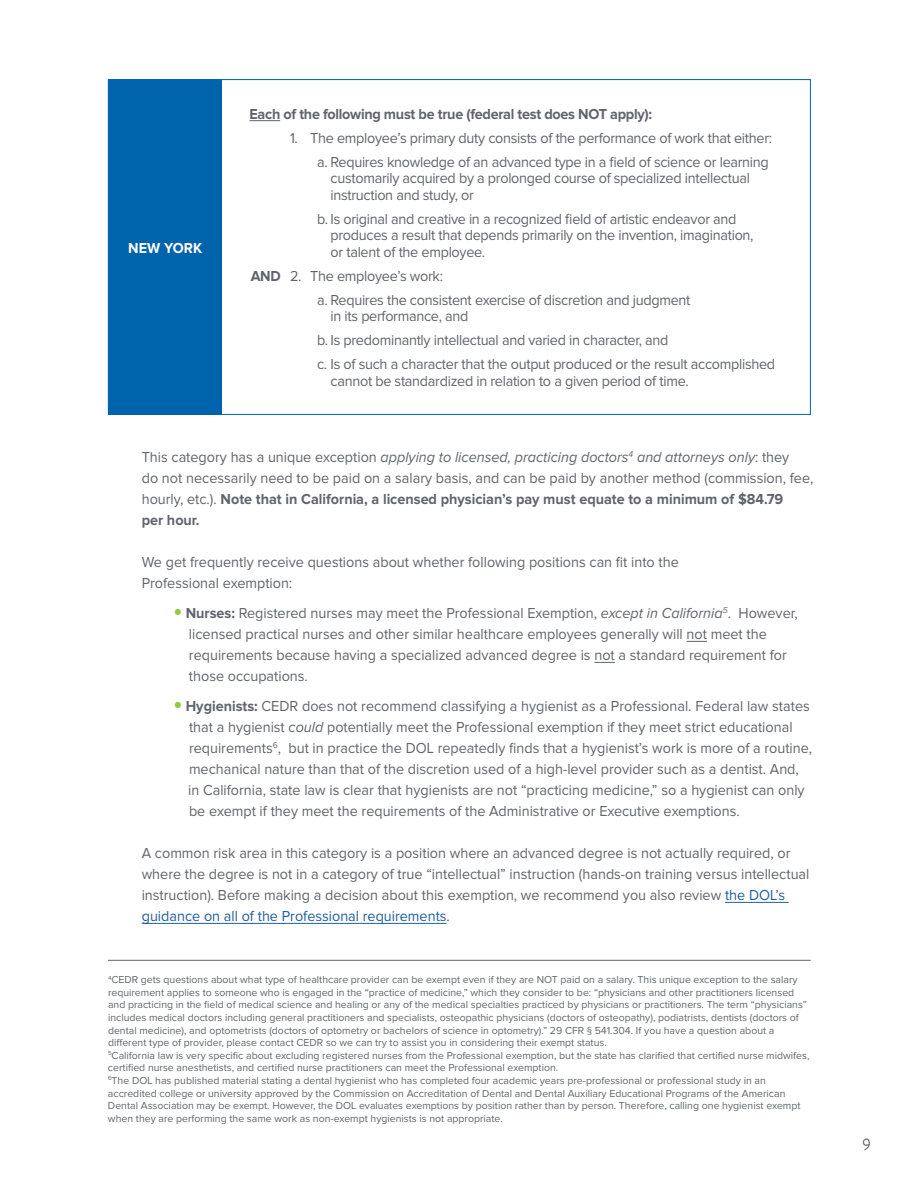
<style>
.page{position:relative;width:918px;height:1188px;background:#fff}
.page>*{position:absolute;margin:0;border:0;box-sizing:border-box;transform-origin:0 0}
.t1{font:16.5px "Brandon Grotesque";color:#60646b;scale:.93 1}
.t2{font:15px/21px "Proxima Nova";color:#60646b;scale:.96 1}
.t3{font:15px/24px "Proxima Nova";letter-spacing:-.02em;color:#60646b;scale:.96 1}
.t4{font:700 15px "Proxima Nova";letter-spacing:-.02em;color:#60646b;scale:.96 1}
.t5{font:700 15px "Proxima Nova";color:#fff;scale:.96 1}
.t6{font:10.5px/12.6px "Proxima Nova";color:#5f666b}
.s1{font-style:italic}
.s2{font-weight:700}
.s3{font-family:"Museo Sans Rounded 300";font-size:21px;color:#95c93d}
.s4{color:#215e9e}
</style>
<div class="page">
<hr style="left:108px;top:960px;width:703px;height:1px;background:#60646b">
<svg style="left:687px;top:641px;width:20px;height:1px"></svg>
<svg style="left:594px;top:662px;width:21px;height:1px"></svg>
<hr style="left:725px;top:902px;width:64px;height:1px;background:#215e9e">
<hr style="left:142px;top:923px;width:305px;height:1px;background:#215e9e">
<div style="left:108px;top:79px;width:114px;height:336px;background:#0064ad"></div>
<hr style="left:250px;top:120px;width:30px;height:1px;background:#60646b">
<p class="t5" style="left:128px;top:241px;width:79px">NEW YORK</p>
<p class="t4" style="left:250px;top:107px;width:421px">Each of the following must be true (federal test does NOT apply):</p>
<p class="t3" style="left:290px;top:126px;width:504px;text-align:right">1. The employee’s primary duty consists of the performance of work that either: a. Requires knowledge of an advanced type in a field of science or learning</p>
<p class="t3" style="left:331px;top:171px;width:438px;line-height:16.5px">customarily acquired by a prolonged course of specialized intellectual instruction and study, or</p>
<p class="t3" style="left:331px;top:211px;width:442px;line-height:16.5px;text-indent:-14px">b. Is original and creative in a recognized field of artistic endeavor and produces a result that depends primarily on the invention, imagination, or talent of the employee.</p>
<p class="t3" style="left:317px;top:264px;width:390px;text-indent:-27px">2. The employee’s work:<br>a. Requires the consistent exercise of discretion and judgment</p>
<p class="t3" style="left:317px;top:305px;width:479px;text-indent:13px">in its performance, and<br>b. Is predominantly intellectual and varied in character, and<br>c. Is of such a character that the output produced or the result accomplished</p>
<p class="t3" style="left:331px;top:369px;width:375px">cannot be standardized in relation to a given period of time.</p>
<p class="t4" style="left:251px;top:269px;width:33px">AND</p>
<p class="t2" style="left:142px;top:448px;width:701px">This category has a unique exception <span class="s1">applying to licensed, practicing doctors</span><sup>4</sup> <span class="s1">and attorneys only</span>: they<br>do not necessarily need to be paid on a salary basis, and can be paid by another method (commission, fee, hourly, etc.). <span class="s2">Note that in California, a licensed physician’s pay must equate to a minimum of $84.79<br>per hour.</span></p>
<p class="t2" style="left:142px;top:553px;width:561px">We get frequently receive questions about whether following positions can fit into the<br>Professional exemption:</p>
<p class="t2" style="left:189px;top:604px;width:636px;text-indent:-15px"><span class="s3">•</span> <span class="s2">Nurses:</span> Registered nurses may meet the Professional Exemption, <span class="s1">except in California</span><sup>5</sup>. However, licensed practical nurses and other similar healthcare employees generally will not meet the requirements because having a specialized advanced degree is not a standard requirement for those occupations.</p>
<p class="t2" style="left:188px;top:697px;width:652px;text-indent:-14px"><span class="s3">•</span> <span class="s2">Hygienists:</span> CEDR does not recommend classifying a hygienist as a Professional. Federal law states that a hygienist <span class="s1">could</span> potentially meet the Professional exemption if they meet strict educational requirements<sup>6</sup>, but in practice the DOL repeatedly finds that a hygienist’s work is more of a routine, mechanical nature than that of the discretion used of a high-level provider such as a dentist. And, in California, state law is clear that hygienists are not “practicing medicine,” so a hygienist can only be exempt if they meet the requirements of the Administrative or Executive exemptions.</p>
<p class="t2" style="left:142px;top:844px;width:697px">A common risk area in this category is a position where an advanced degree is not actually required, or where the degree is not in a category of true “intellectual” instruction (hands-on training versus intellectual instruction). Before making a decision about this exemption, we recommend you also review <span class="s4">the DOL’s guidance on all of the Professional requirements</span>.</p>
<p class="t6" style="left:108px;top:974px;width:703px"><sup>4</sup>CEDR gets questions about what type of healthcare provider can be exempt even if they are NOT paid on a salary. This unique exception to the salary requirement applies to someone who is engaged in the “practice of medicine,” which they consider to be: “physicians and other practitioners licensed and practicing in the field of medical science and healing or any of the medical specialties practiced by physicians or practitioners. The term “physicians” includes medical doctors including general practitioners and specialists, osteopathic physicians (doctors of osteopathy), podiatrists, dentists (doctors of dental medicine), and optometrists (doctors of optometry or bachelors of science in optometry).” 29 CFR § 541.304. If you have a question about a different type of provider, please contact CEDR so we can try to assist you in considering their exempt status.<br><sup>5</sup>California law is very specific about excluding registered nurses from the Professional exemption, but the state has clarified that certified nurse midwifes, certified nurse anesthetists, and certified nurse practitioners can meet the Professional exemption.<br><sup>6</sup>The DOL has published material stating a dental hygienist who has completed four academic years pre-professional or professional study in an accredited college or university approved by the Commission on Accreditation of Dental and Dental Auxiliary Educational Programs of the American Dental Association may be exempt. However, the DOL evaluates exemptions by position rather than by person. Therefore, calling one hygienist exempt when they are performing the same work as non-exempt hygienists is not appropriate.</p>
<p class="t1" style="left:862px;top:1133px;width:10px">9</p>
</div>
